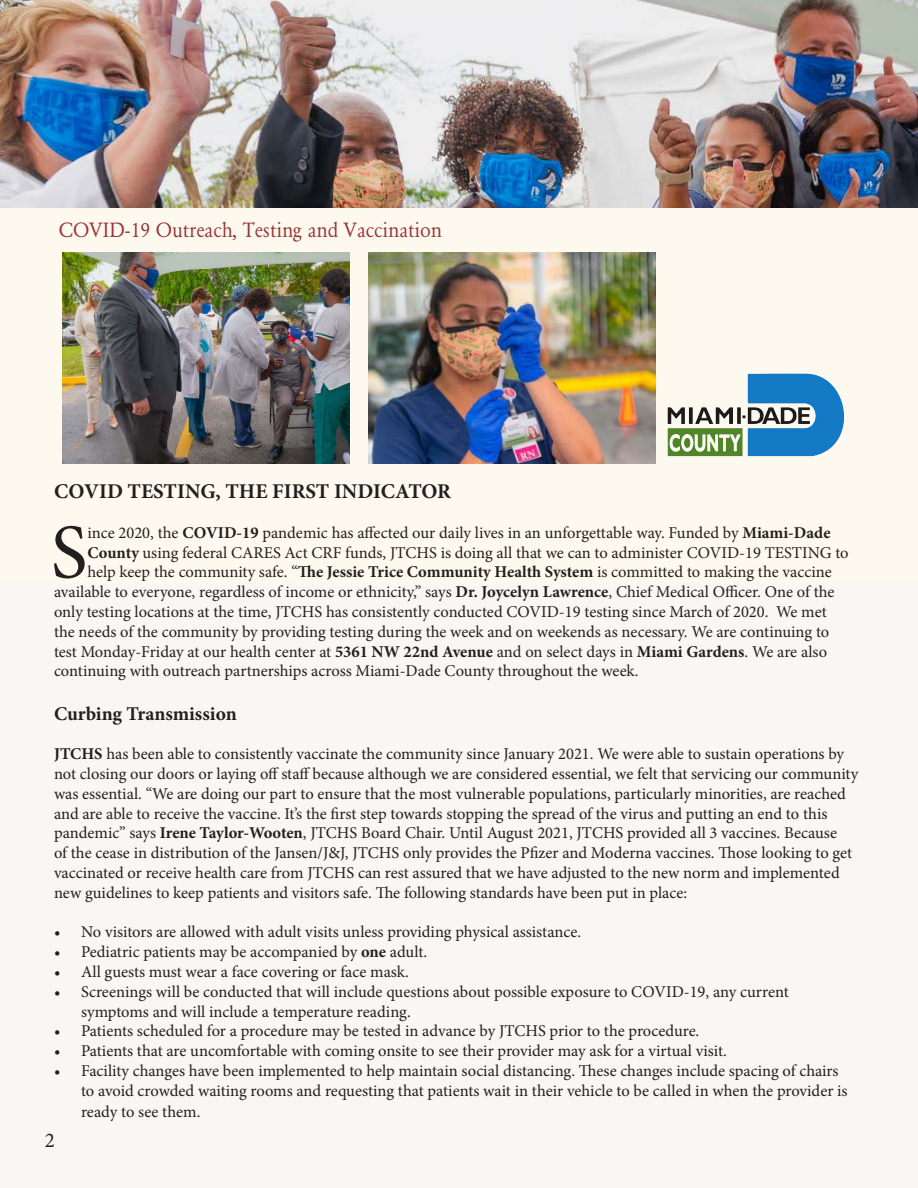
<style>
.page{position:relative;width:918px;height:1188px;background:#fff}
.page>*{position:absolute;margin:0;border:0;box-sizing:border-box;transform-origin:0 0}
.basic{font:77.4px "Minion Pro";color:#231f20}
.t1{font:21px "Garamond";color:#933}
.basic-2{font:700 21px "Minion Pro";color:#231f20}
.t2{font:21px "Minion Pro";color:#231f20}
.basic-3{font:700 19.5px "Minion Pro";color:#231f20}
.basic-4{font:16.5px/19.8px "Minion Pro";color:#231f20}
.s1{font-weight:700}
</style>
<div class="page">
<div style="left:0;top:582px;width:918px;height:606px;background:#f8f7f4"></div>
<div style="left:0;top:40px;width:918px;height:542px;background:#fdf9ee"></div>
<img style="left:0;top:0;width:918px;height:208px">
<img style="left:63px;top:253px;width:287px;height:211px">
<img style="left:667px;top:373px;width:177px;height:84px">
<img style="left:368px;top:253px;width:288px;height:211px">
<p class="t1" style="left:59px;top:218px;width:385px">COVID-19 Outreach, Testing and Vaccination</p>
<p class="basic-2" style="left:54px;top:477px;width:399px">COVID TESTING, THE FIRST INDICATOR</p>
<p class="basic" style="left:51px;top:501px;width:38px">S</p>
<p class="basic-4" style="left:87px;top:523px;width:745px">ince 2020, the <span class="s1">COVID-19</span> pandemic has affected our daily lives in an unforgettable way. Funded by <span class="s1">Miami-Dade</span></p>
<p class="basic-4" style="left:87px;top:542px;width:763px"><span class="s1">County</span> using federal CARES Act CRF funds, JTCHS is doing all that we can to administer COVID-19 TESTING to</p>
<p class="basic-4" style="left:87px;top:562px;width:746px">help keep the community safe. “<span class="s1">The Jessie Trice Community Health System</span> is committed to making the vaccine</p>
<p class="basic-4" style="left:54px;top:582px;width:782px">available to everyone, regardless of income or ethnicity,” says <span class="s1">Dr. Joycelyn Lawrence</span>, Chief Medical Officer. One of the</p>
<p class="basic-4" style="left:54px;top:602px;width:774px">only testing locations at the time, JTCHS has consistently conducted COVID-19 testing since March of 2020. We met</p>
<p class="basic-4" style="left:54px;top:622px;width:777px">the needs of the community by providing testing during the week and on weekends as necessary. We are continuing to</p>
<p class="basic-4" style="left:54px;top:641px;width:775px">test Monday-Friday at our health center at <span class="s1">5361 NW 22nd Avenue</span> and on select days in <span class="s1">Miami Gardens</span>. We are also</p>
<p class="basic-4" style="left:54px;top:661px;width:586px">continuing with outreach partnerships across Miami-Dade County throughout the week.</p>
<p class="basic-3" style="left:54px;top:700px;width:184px">Curbing Transmission</p>
<p class="basic-4" style="left:54px;top:744px;width:806px"><span class="s1">JTCHS</span> has been able to consistently vaccinate the community since January 2021. We were able to sustain operations by not closing our doors or laying off staff because although we are considered essential, we felt that servicing our community was essential. “We are doing our part to ensure that the most vulnerable populations, particularly minorities, are reached and are able to receive the vaccine. It’s the first step towards stopping the spread of the virus and putting an end to this pandemic” says <span class="s1">Irene Taylor-Wooten</span>, JTCHS Board Chair. Until August 2021, JTCHS provided all 3 vaccines. Because<br>of the cease in distribution of the Jansen/J&amp;J, JTCHS only provides the Pfizer and Moderna vaccines. Those looking to get vaccinated or receive health care from JTCHS can rest assured that we have adjusted to the new norm and implemented new guidelines to keep patients and visitors safe. The following standards have been put in place:</p>
<p class="basic-4" style="left:54px;top:922px;width:529px">• No visitors are allowed with adult visits unless providing physical assistance.</p>
<p class="basic-4" style="left:54px;top:942px;width:375px">• Pediatric patients may be accompanied by <span class="s1">one</span> adult.</p>
<p class="basic-4" style="left:54px;top:962px;width:356px">• All guests must wear a face covering or face mask.</p>
<p class="basic-4" style="left:81px;top:982px;width:709px;text-indent:-27px">• Screenings will be conducted that will include questions about possible exposure to COVID-19, any current symptoms and will include a temperature reading.</p>
<p class="basic-4" style="left:54px;top:1021px;width:647px">• Patients scheduled for a procedure may be tested in advance by JTCHS prior to the procedure.</p>
<p class="basic-4" style="left:54px;top:1041px;width:674px">• Patients that are uncomfortable with coming onsite to see their provider may ask for a virtual visit.</p>
<p class="basic-4" style="left:81px;top:1061px;width:768px;text-indent:-27px">• Facility changes have been implemented to help maintain social distancing. These changes include spacing of chairs to avoid crowded waiting rooms and requesting that patients wait in their vehicle to be called in when the provider is</p>
<p class="basic-4" style="left:81px;top:1102px;width:121px">ready to see them.</p>
<p class="t2" style="left:45px;top:1127px;width:12px">2</p>
</div>
